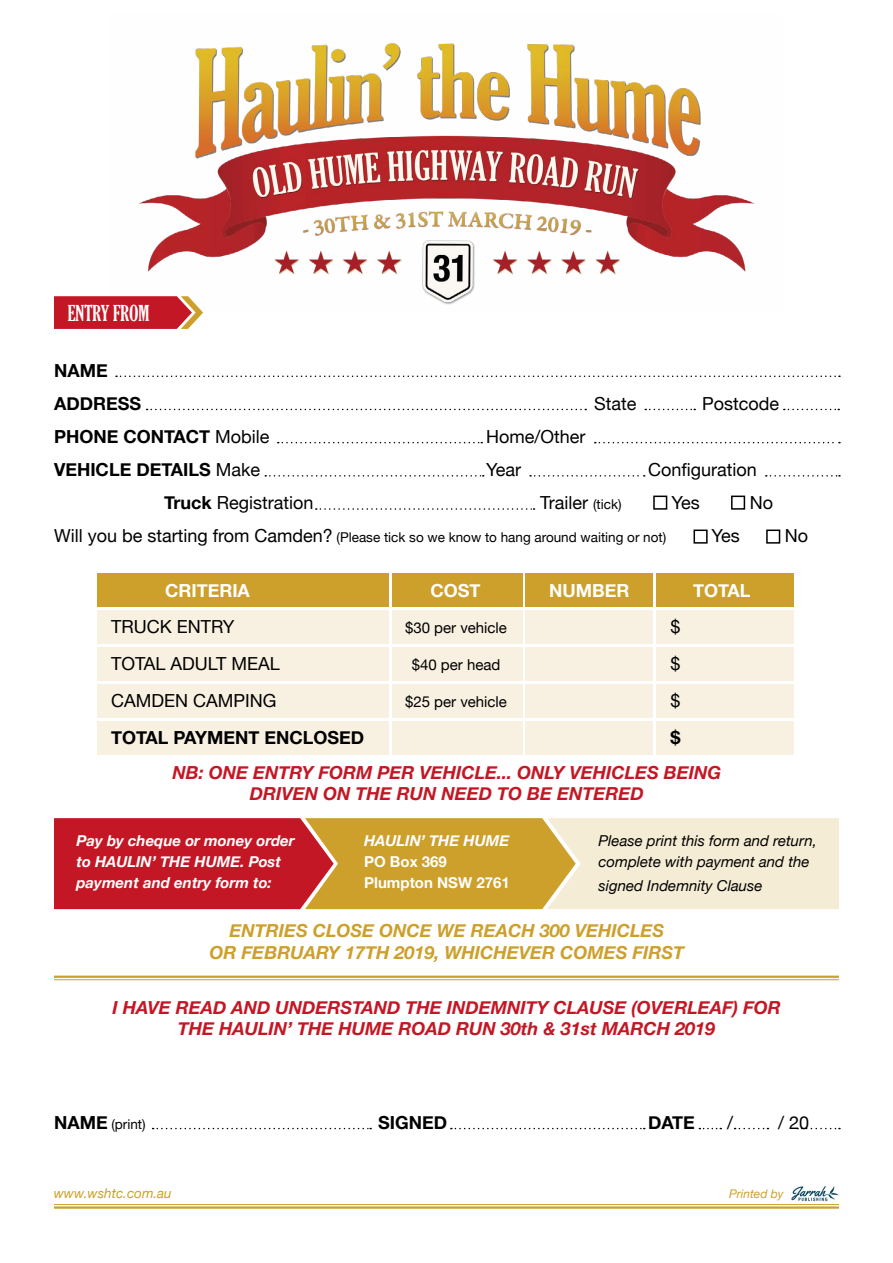
<style>
.page{position:relative;width:893px;height:1263px;background:#fff}
.page>*{position:absolute;margin:0;border:0;box-sizing:border-box;transform-origin:0 0}
.t1{font:extra-condensed 21px "Gloucester";color:#fff}
.t2{font:italic 700 18px/21.6px "Helvetica Neue";color:#c41725;text-align:center}
.t3{font:18px "Helvetica Neue";color:#000}
.t4{font:700 18px/33px "Helvetica Neue";color:#000}
.t5{font:italic 700 18px/21.6px "Helvetica Neue";color:#cda02c;text-align:center}
.t6{font:700 18px "Helvetica Neue";color:#fff}
.t7{font:italic 700 15px/21px "Helvetica Neue";color:#fff}
.t8{font:italic 15px/21px "Helvetica Neue";color:#000}
.t9{font:15px "Helvetica Neue";color:#000}
.t10{font:700 15px/21px "Helvetica Neue";color:#fff}
.t11{font:13.5px "Helvetica Neue";color:#000}
.t12{font:italic 13.5px "Helvetica Neue";color:#cda02c}
.t13{font:italic 12px "Helvetica Neue";color:#cda02c}
.s1{font-weight:400}
.s2{font-weight:700}
.s3{font-size:13.5px}
.s4{font-size:18px}
.s5{font-weight:700;font-size:18px}
</style>
<div class="page">
<div style="left:98px;top:573px;width:291px;height:34px;background:#cda02c"></div>
<div style="left:98px;top:610px;width:291px;height:34px;background:#f8f1e2"></div>
<div style="left:98px;top:647px;width:291px;height:34px;background:#f8f1e2"></div>
<div style="left:98px;top:684px;width:291px;height:34px;background:#f8f1e2"></div>
<div style="left:98px;top:721px;width:291px;height:34px;background:#f8f1e2"></div>
<div style="left:392px;top:573px;width:130px;height:34px;background:#cda02c"></div>
<div style="left:392px;top:610px;width:130px;height:34px;background:#f8f1e2"></div>
<div style="left:392px;top:647px;width:130px;height:34px;background:#f8f1e2"></div>
<div style="left:392px;top:684px;width:130px;height:34px;background:#f8f1e2"></div>
<div style="left:392px;top:721px;width:130px;height:34px;background:#f8f1e2"></div>
<div style="left:525px;top:573px;width:128px;height:34px;background:#cda02c"></div>
<div style="left:525px;top:610px;width:128px;height:34px;background:#f8f1e2"></div>
<div style="left:525px;top:647px;width:128px;height:34px;background:#f8f1e2"></div>
<div style="left:525px;top:684px;width:128px;height:34px;background:#f8f1e2"></div>
<div style="left:525px;top:721px;width:128px;height:34px;background:#f8f1e2"></div>
<div style="left:656px;top:573px;width:138px;height:34px;background:#cda02c"></div>
<div style="left:656px;top:610px;width:138px;height:34px;background:#f8f1e2"></div>
<div style="left:656px;top:647px;width:138px;height:34px;background:#f8f1e2"></div>
<div style="left:656px;top:684px;width:138px;height:34px;background:#f8f1e2"></div>
<div style="left:656px;top:721px;width:138px;height:34px;background:#f8f1e2"></div>
<img style="left:138px;top:42px;width:617px;height:263px">
<svg style="left:54px;top:296px;width:149px;height:33px;background:#c93137"></svg>
<svg style="left:116px;top:375px;width:724px;height:2px"></svg>
<svg style="left:316px;top:508px;width:219px;height:2px"></svg>
<svg style="left:153px;top:1128px;width:218px;height:1px"></svg>
<svg style="left:451px;top:1128px;width:194px;height:1px"></svg>
<svg style="left:699px;top:1128px;width:22px;height:1px"></svg>
<svg style="left:735px;top:1128px;width:33px;height:1px"></svg>
<svg style="left:797px;top:1128px;width:43px;height:1px"></svg>
<svg style="left:265px;top:475px;width:219px;height:2px"></svg>
<svg style="left:530px;top:475px;width:115px;height:2px"></svg>
<svg style="left:766px;top:475px;width:74px;height:2px"></svg>
<svg style="left:278px;top:442px;width:204px;height:1px"></svg>
<svg style="left:595px;top:442px;width:245px;height:1px"></svg>
<svg style="left:147px;top:409px;width:439px;height:1px"></svg>
<svg style="left:645px;top:409px;width:50px;height:1px"></svg>
<svg style="left:784px;top:409px;width:55px;height:1px"></svg>
<div style="left:653px;top:496px;width:14px;height:14px;border:2px solid #000"></div>
<div style="left:693px;top:529px;width:15px;height:15px;border:2px solid #000"></div>
<div style="left:766px;top:529px;width:14px;height:15px;border:2px solid #000"></div>
<div style="left:731px;top:496px;width:14px;height:14px;border:2px solid #000"></div>
<hr style="left:54px;top:979px;width:785px;height:1px;background:#cda02c">
<hr style="left:54px;top:975px;width:785px;height:3px;background:#cda02c">
<hr style="left:54px;top:1204px;width:785px;height:1px;background:#cda02c">
<hr style="left:54px;top:1206px;width:785px;height:3px;background:#cda02c">
<svg style="left:54px;top:818px;width:785px;height:91px;background:#d88e67"></svg>
<img style="left:791px;top:1185px;width:48px;height:17px">
<p class="t1" style="left:68px;top:301px;width:83px">ENTRY FROM</p>
<p class="t4" style="left:54px;top:354px;width:89px">NAME<br>ADDRESS</p>
<p class="t3" style="left:594px;top:391px;width:44px">State</p>
<p class="t3" style="left:702px;top:391px;width:79px">Postcode</p>
<p class="t4" style="left:54px;top:420px;width:217px">PHONE CONTACT <span class="s1">Mobile</span></p>
<p class="t3" style="left:486px;top:424px;width:101px">Home/Other</p>
<p class="t4" style="left:54px;top:453px;width:208px">VEHICLE DETAILS <span class="s1">Make</span></p>
<p class="t3" style="left:486px;top:456px;width:36px">Year</p>
<p class="t3" style="left:648px;top:456px;width:110px">Configuration</p>
<p class="t3" style="left:164px;top:489px;width:151px"><span class="s2">Truck</span> Registration</p>
<p class="t3" style="left:540px;top:489px;width:83px">Trailer <span class="s3">(tick)</span></p>
<p class="t3" style="left:672px;top:490px;width:30px">Yes</p>
<p class="t3" style="left:750px;top:490px;width:25px">No</p>
<p class="t11" style="left:54px;top:527px;width:614px"><span class="s4">Will you be starting from Camden?</span> (Please tick so we know to hang around waiting or not)</p>
<p class="t3" style="left:711px;top:523px;width:30px">Yes</p>
<p class="t3" style="left:785px;top:523px;width:25px">No</p>
<p class="t6" style="left:165px;top:576px;width:86px">CRITERIA</p>
<p class="t6" style="left:431px;top:576px;width:52px">COST</p>
<p class="t6" style="left:549px;top:576px;width:82px">NUMBER</p>
<p class="t6" style="left:693px;top:576px;width:59px">TOTAL</p>
<p class="t3" style="left:111px;top:614px;width:125px">TRUCK ENTRY</p>
<p class="t9" style="left:405px;top:617px;width:103px">$30 per vehicle</p>
<p class="t3" style="left:670px;top:614px;width:12px">$</p>
<p class="t3" style="left:111px;top:651px;width:170px">TOTAL ADULT MEAL</p>
<p class="t9" style="left:412px;top:654px;width:90px">$40 per head</p>
<p class="t3" style="left:671px;top:651px;width:12px">$</p>
<p class="t3" style="left:111px;top:687px;width:167px">CAMDEN CAMPING</p>
<p class="t9" style="left:405px;top:691px;width:103px">$25 per vehicle</p>
<p class="t3" style="left:670px;top:687px;width:12px">$</p>
<p class="t4" style="left:111px;top:721px;width:255px">TOTAL PAYMENT ENCLOSED</p>
<p class="t4" style="left:671px;top:721px;width:12px">$</p>
<p class="t2" style="left:172px;top:762px;width:550px">NB: ONE ENTRY FORM PER VEHICLE... ONLY VEHICLES BEING<br>DRIVEN ON THE RUN NEED TO BE ENTERED</p>
<p class="t8" style="left:599px;top:831px;width:220px">Please print this form and return, complete with payment and the</p>
<p class="t8" style="left:599px;top:876px;width:165px">signed Indemnity Clause</p>
<p class="t5" style="left:210px;top:920px;width:476px">ENTRIES CLOSE ONCE WE REACH 300 VEHICLES<br>OR FEBRUARY 17TH 2019, WHICHEVER COMES FIRST</p>
<p class="t7" style="left:76px;top:831px;width:220px">Pay by cheque or money order to HAULIN’ THE HUME. Post payment and entry form to:</p>
<p class="t7" style="left:364px;top:831px;width:147px">HAULIN’ THE HUME</p>
<p class="t10" style="left:364px;top:852px;width:147px">PO Box 369<br>Plumpton NSW 2761</p>
<p class="t2" style="left:112px;top:997px;width:670px">I HAVE READ AND UNDERSTAND THE INDEMNITY CLAUSE (OVERLEAF) FOR<br>THE HAULIN’ THE HUME ROAD RUN 30th &amp; 31st MARCH 2019</p>
<p class="t11" style="left:54px;top:1115px;width:93px"><span class="s5">NAME</span> (print)</p>
<p class="t4" style="left:378px;top:1107px;width:70px">SIGNED</p>
<p class="t4" style="left:648px;top:1107px;width:48px">DATE</p>
<p class="t3" style="left:727px;top:1110px;width:7px">/</p>
<p class="t3" style="left:778px;top:1110px;width:33px">/ 20</p>
<p class="t12" style="left:54px;top:1183px;width:120px">www.wshtc.com.au</p>
<p class="t13" style="left:729px;top:1185px;width:56px">Printed by</p>
</div>
